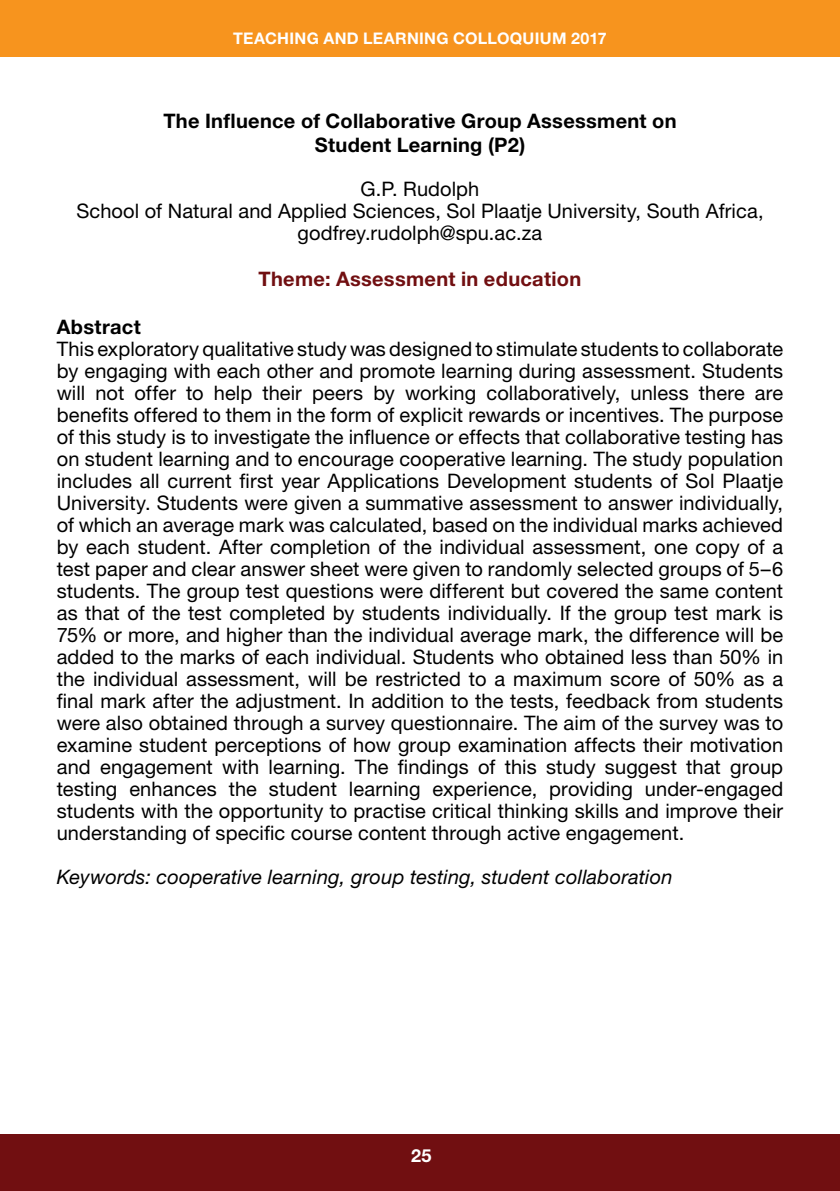
<style>
.page{position:relative;width:840px;height:1191px;background:#fff}
.page>*{position:absolute;margin:0;border:0;box-sizing:border-box;transform-origin:0 0}
.t1{font:20px/22px "Helvetica Neue LT Std";letter-spacing:.005em;color:#000;text-align:center}
.t2{font:700 20px/24px "Helvetica Neue LT Std";letter-spacing:.015em;color:#000;text-align:center}
.t3{font:italic 20px "Helvetica Neue LT Std";letter-spacing:.01em;color:#000}
.t4{font:700 20px "Helvetica Neue LT Std";letter-spacing:.015em;color:#710f11}
.t5{font:700 18px "Helvetica Neue LT Std";color:#fff}
.t6{font:700 16px "Helvetica Neue LT Std";letter-spacing:.02em;color:#fff}
</style>
<div class="page">
<div style="left:0;top:0;width:839px;height:57px;background:#f7941e"></div>
<div style="left:0;top:1134px;width:839px;height:57px;background:#710f11"></div>
<p class="t6" style="left:233px;top:29px;width:374px">TEACHING AND LEARNING COLLOQUIUM 2017</p>
<p class="t2" style="left:163px;top:108px;width:514px">The Influence of Collaborative Group Assessment on<br>Student Learning (P2)</p>
<p class="t1" style="left:76px;top:177px;width:688px">G.P. Rudolph<br>School of Natural and Applied Sciences, Sol Plaatje University, South Africa, godfrey.rudolph@spu.ac.za</p>
<p class="t4" style="left:258px;top:266px;width:324px">Theme: Assessment in education</p>
<p class="t2" style="left:57px;top:314px;width:85px">Abstract</p>
<p class="t1" style="left:57px;top:337px;width:727px;text-align:justify">This exploratory qualitative study was designed to stimulate students to collaborate by engaging with each other and promote learning during assessment. Students will not offer to help their peers by working collaboratively, unless there are benefits offered to them in the form of explicit rewards or incentives. The purpose of this study is to investigate the influence or effects that collaborative testing has on student learning and to encourage cooperative learning. The study population includes all current first year Applications Development students of Sol Plaatje University. Students were given a summative assessment to answer individually, of which an average mark was calculated, based on the individual marks achieved by each student. After completion of the individual assessment, one copy of a test paper and clear answer sheet were given to randomly selected groups of 5–6 students. The group test questions were different but covered the same content as that of the test completed by students individually. If the group test mark is 75% or more, and higher than the individual average mark, the difference will be added to the marks of each individual. Students who obtained less than 50% in the individual assessment, will be restricted to a maximum score of 50% as a final mark after the adjustment. In addition to the tests, feedback from students were also obtained through a survey questionnaire. The aim of the survey was to examine student perceptions of how group examination affects their motivation and engagement with learning. The findings of this study suggest that group testing enhances the student learning experience, providing under-engaged students with the opportunity to practise critical thinking skills and improve their understanding of specific course content through active engagement.</p>
<p class="t3" style="left:57px;top:865px;width:617px">Keywords: cooperative learning, group testing, student collaboration</p>
<p class="t5" style="left:411px;top:1144px;width:22px">25</p>
</div>
